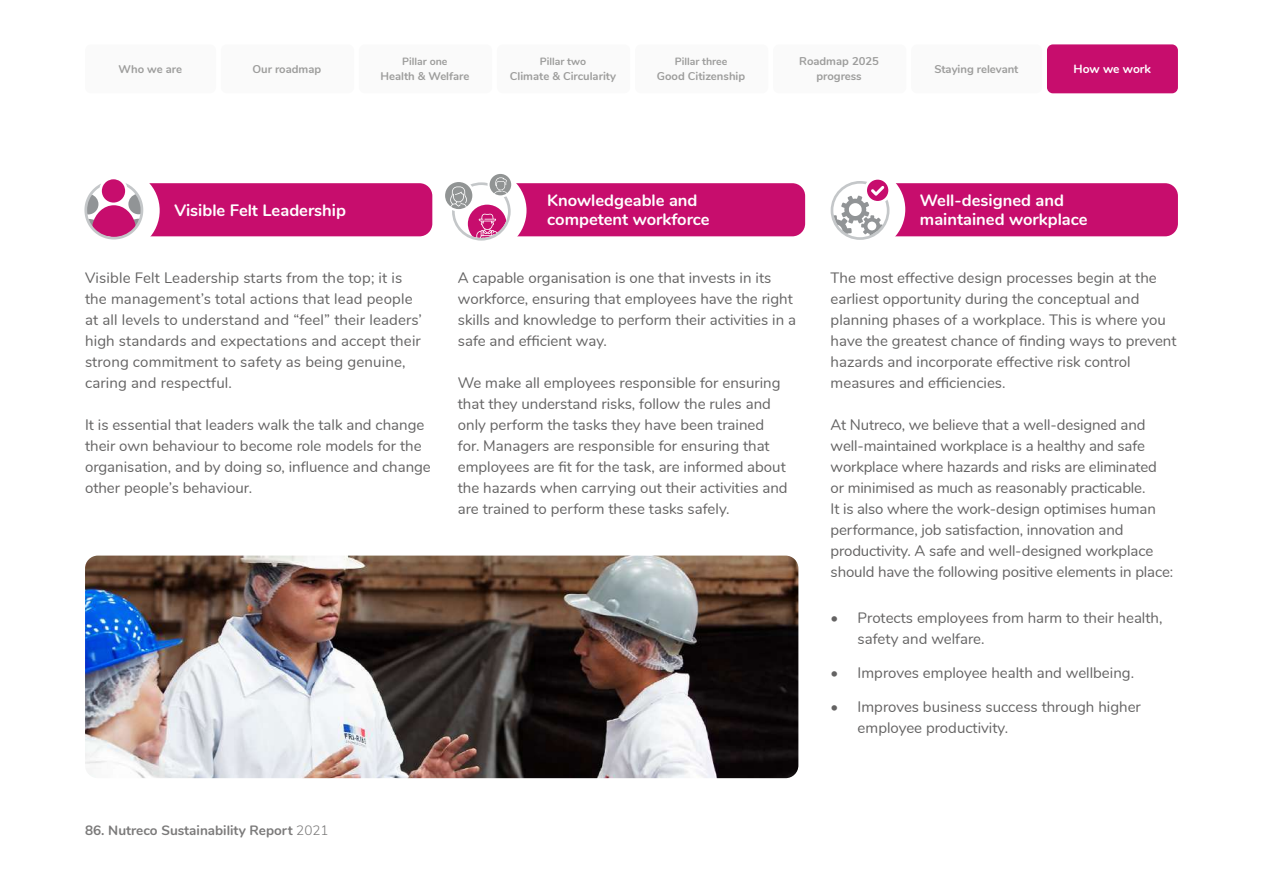
<style>
.page{position:relative;width:1263px;height:893px;background:#fff}
.page>*{position:absolute;margin:0;border:0;box-sizing:border-box;transform-origin:0 0}
.t1{font:700 16.5px/19.5px "Nunito";color:#fff}
.t2{font:15px/21px "Nunito";color:#646363}
.t3{font:700 13.5px "Nunito";color:#7b7a7a}
.t4{font:700 12px "Nunito";letter-spacing:-.005em;color:#fff}
.t5{font:700 11.25px/15px "Nunito";color:#9d9d9c;text-align:center}
.t6{font:700 10.5px "Nunito";color:#9d9d9c}
.s1{font-weight:300}
</style>
<div class="page">
<div style="left:85px;top:44px;width:131px;height:49px;background:#fafafa;border-radius:6px"></div>
<div style="left:221px;top:44px;width:133px;height:49px;background:#fafafa;border-radius:6px"></div>
<div style="left:359px;top:44px;width:133px;height:49px;background:#fafafa;border-radius:6px"></div>
<div style="left:497px;top:44px;width:133px;height:49px;background:#fafafa;border-radius:6px"></div>
<div style="left:635px;top:44px;width:133px;height:49px;background:#fafafa;border-radius:6px"></div>
<div style="left:773px;top:44px;width:133px;height:49px;background:#fafafa;border-radius:6px"></div>
<div style="left:911px;top:44px;width:131px;height:49px;background:#fafafa;border-radius:6px"></div>
<div style="left:1047px;top:44px;width:131px;height:49px;background:#c70d6d;border-radius:6px"></div>
<div style="left:831px;top:183px;width:347px;height:53px;background:#c70d6d;border-radius:13px"></div>
<div style="left:458px;top:183px;width:347px;height:53px;background:#c70d6d;border-radius:13px"></div>
<div style="left:85px;top:183px;width:347px;height:53px;background:#c70d6d;border-radius:13px"></div>
<div style="left:77px;top:169px;width:83px;height:83px;background:#fff;border-radius:50%"></div>
<div style="left:823px;top:168px;width:82px;height:83px;background:#fff;border-radius:50%"></div>
<div style="left:444px;top:169px;width:82px;height:83px;background:#fff;border-radius:50%"></div>
<img style="left:85px;top:556px;width:713px;height:222px">
<svg style="left:84px;top:179px;width:59px;height:61px"></svg>
<svg style="left:445px;top:174px;width:66px;height:67px"></svg>
<svg style="left:831px;top:180px;width:58px;height:60px"></svg>
<p class="t5" style="left:119px;top:61px;width:65px">Who we are</p>
<p class="t5" style="left:252px;top:61px;width:70px">Our roadmap</p>
<p class="t6" style="left:402px;top:54px;width:47px">Pillar one</p>
<p class="t5" style="left:380px;top:68px;width:90px">Health &amp; Welfare</p>
<p class="t6" style="left:540px;top:54px;width:48px">Pillar two</p>
<p class="t5" style="left:510px;top:68px;width:108px">Climate &amp; Circularity</p>
<p class="t6" style="left:675px;top:54px;width:54px">Pillar three</p>
<p class="t5" style="left:657px;top:68px;width:90px">Good Citizenship</p>
<p class="t1" style="left:174px;top:199px;width:173px">Visible Felt Leadership</p>
<p class="t1" style="left:547px;top:189px;width:164px">Knowledgeable and competent workforce</p>
<p class="t5" style="left:799px;top:53px;width:81px">Roadmap 2025 progress</p>
<p class="t5" style="left:934px;top:61px;width:86px">Staying relevant</p>
<p class="t4" style="left:1073px;top:60px;width:79px">How we work</p>
<p class="t1" style="left:920px;top:189px;width:169px">Well-designed and maintained workplace</p>
<p class="t2" style="left:85px;top:266px;width:338px">Visible Felt Leadership starts from the top; it is the management’s total actions that lead people at all levels to understand and “feel” their leaders’ high standards and expectations and accept their strong commitment to safety as being genuine, caring and respectful.</p>
<p class="t2" style="left:85px;top:413px;width:347px">It is essential that leaders walk the talk and change their own behaviour to become role models for the organisation, and by doing so, influence and change other people’s behaviour.</p>
<p class="t2" style="left:458px;top:266px;width:340px">A capable organisation is one that invests in its workforce, ensuring that employees have the right skills and knowledge to perform their activities in a safe and efficient way.</p>
<p class="t2" style="left:458px;top:371px;width:331px">We make all employees responsible for ensuring that they understand risks, follow the rules and only perform the tasks they have been trained for. Managers are responsible for ensuring that employees are fit for the task, are informed about the hazards when carrying out their activities and are trained to perform these tasks safely.</p>
<p class="t2" style="left:831px;top:266px;width:347px">The most effective design processes begin at the earliest opportunity during the conceptual and planning phases of a workplace. This is where you have the greatest chance of finding ways to prevent hazards and incorporate effective risk control measures and efficiencies.</p>
<p class="t2" style="left:831px;top:413px;width:344px">At Nutreco, we believe that a well-designed and well-maintained workplace is a healthy and safe workplace where hazards and risks are eliminated or minimised as much as reasonably practicable.<br>It is also where the work-design optimises human performance, job satisfaction, innovation and productivity. A safe and well-designed workplace should have the following positive elements in place:</p>
<p class="t2" style="left:858px;top:607px;width:306px;text-indent:-27px">• Protects employees from harm to their health, safety and welfare.</p>
<p class="t2" style="left:831px;top:661px;width:305px">• Improves employee health and wellbeing.</p>
<p class="t2" style="left:858px;top:695px;width:285px;text-indent:-27px">• Improves business success through higher employee productivity.</p>
<p class="t3" style="left:85px;top:821px;width:245px">86. Nutreco Sustainability Report <span class="s1">2021</span></p>
</div>
